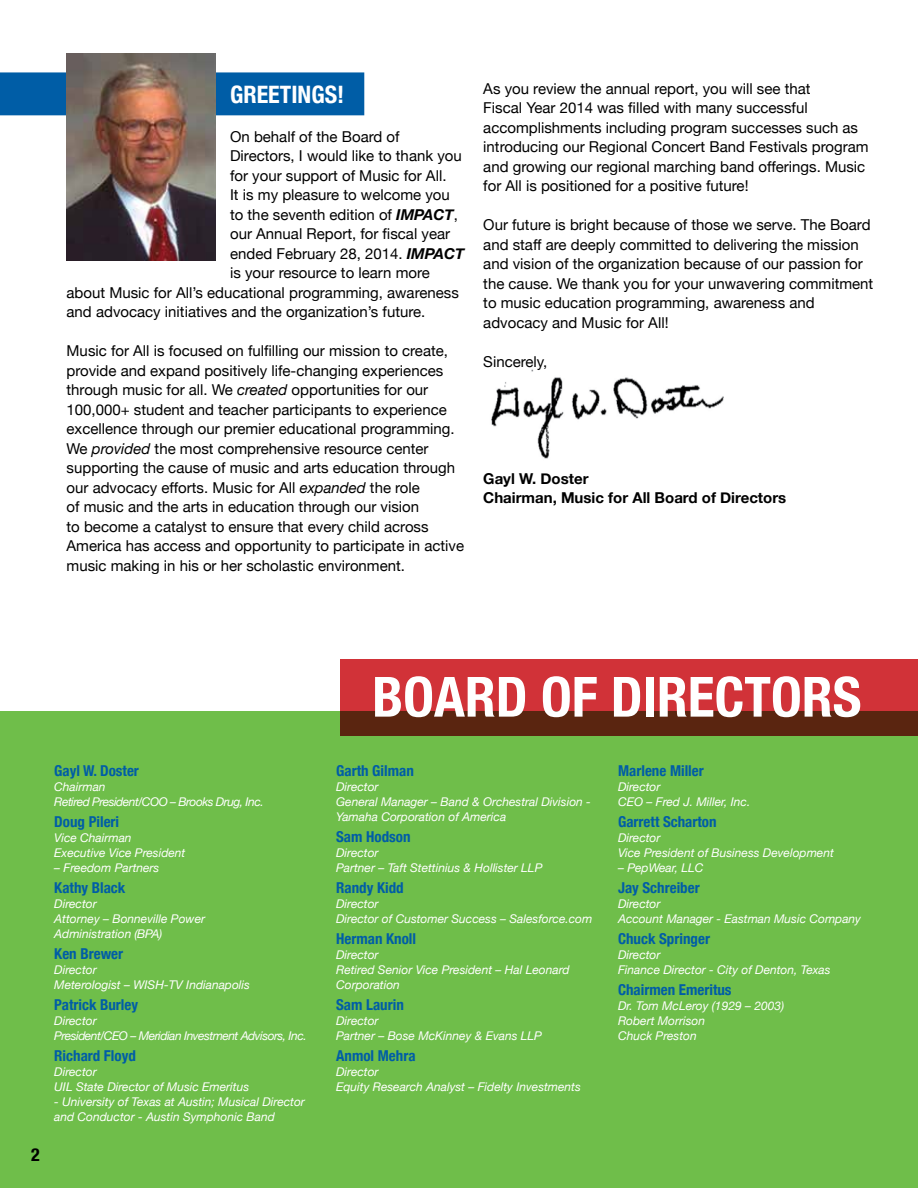
<style>
.page{position:relative;width:918px;height:1188px;background:#fff}
.page>*{position:absolute;margin:0;border:0;box-sizing:border-box;transform-origin:0 0}
.t1{font:700 condensed 55.5px "Helvetica Neue";color:#fff}
.t2{font:700 condensed 24px "Helvetica Neue";color:#fff}
.t3{font:700 condensed 18px "Helvetica Neue";color:#000}
.t4{font:15px/19.5px "Helvetica Neue";color:#000}
.t5{font:700 condensed 15px "Helvetica Neue";color:#005da6}
.t6{font:700 15px/19.5px "Helvetica Neue";color:#000}
.t7{font:italic 12px/15px "Helvetica Neue";color:#fff}
.t8{font:italic 12px/15px "Helvetica Neue";letter-spacing:-.04em;color:#fff}
.s1{font-weight:700;font-style:italic}
.s2{font-style:italic}
</style>
<div class="page">
<img style="left:491px;top:369px;width:233px;height:90px">
<div style="left:0;top:72px;width:364px;height:43px;background:#005da6"></div>
<div style="left:0;top:712px;width:918px;height:476px;background:#6fbe4a"></div>
<svg style="left:340px;top:659px;width:578px;height:77px;background:#aa2d2b"></svg>
<img style="left:67px;top:54px;width:148px;height:207px">
<h2 class="t2" style="left:230px;top:74px;width:116px">GREETINGS!</h2>
<p class="t4" style="left:230px;top:127px;width:171px">On behalf of the Board of</p>
<p class="t4" style="left:230px;top:147px;width:233px">Directors, I would like to thank you</p>
<p class="t4" style="left:230px;top:166px;width:218px">for your support of Music for All.</p>
<p class="t4" style="left:230px;top:186px;width:221px">It is my pleasure to welcome you</p>
<p class="t4" style="left:230px;top:205px;width:229px">to the seventh edition of <span class="s1">IMPACT</span>,</p>
<p class="t4" style="left:230px;top:225px;width:222px">our Annual Report, for fiscal year</p>
<p class="t4" style="left:230px;top:244px;width:236px">ended February 28, 2014. <span class="s1">IMPACT</span></p>
<p class="t4" style="left:230px;top:264px;width:201px">is your resource to learn more</p>
<p class="t4" style="left:67px;top:283px;width:394px">about Music for All’s educational programming, awareness</p>
<p class="t4" style="left:67px;top:303px;width:360px">and advocacy initiatives and the organization’s future.</p>
<p class="t4" style="left:67px;top:342px;width:399px">Music for All is focused on fulfilling our mission to create, provide and expand positively life-changing experiences through music for all. We <span class="s2">created</span> opportunities for our 100,000+ student and teacher participants to experience excellence through our premier educational programming.<br>We <span class="s2">provided</span> the most comprehensive resource center supporting the cause of music and arts education through our advocacy efforts. Music for All <span class="s2">expanded</span> the role<br>of music and the arts in education through our vision<br>to become a catalyst to ensure that every child across America has access and opportunity to participate in active music making in his or her scholastic environment.</p>
<p class="t4" style="left:483px;top:80px;width:387px">As you review the annual report, you will see that<br>Fiscal Year 2014 was filled with many successful accomplishments including program successes such as introducing our Regional Concert Band Festivals program and growing our regional marching band offerings. Music for All is positioned for a positive future!</p>
<p class="t4" style="left:483px;top:216px;width:392px">Our future is bright because of those we serve. The Board and staff are deeply committed to delivering the mission and vision of the organization because of our passion for the cause. We thank you for your unwavering commitment to music education programming, awareness and advocacy and Music for All!</p>
<p class="t4" style="left:483px;top:353px;width:66px">Sincerely,</p>
<p class="t6" style="left:483px;top:469px;width:304px">Gayl W. Doster<br>Chairman, Music for All Board of Directors</p>
<p class="t3" style="left:31px;top:1139px;width:10px">2</p>
<p class="t5" style="left:54px;top:758px;width:86px">Gayl W. Doster</p>
<p class="t8" style="left:54px;top:780px;width:211px">Chairman<br>Retired President/COO – Brooks Drug, Inc.</p>
<p class="t5" style="left:54px;top:809px;width:66px">Doug Pileri</p>
<p class="t7" style="left:54px;top:831px;width:133px">Vice Chairman<br>Executive Vice President</p>
<p class="t7" style="left:54px;top:861px;width:107px">– Freedom Partners</p>
<p class="t5" style="left:54px;top:875px;width:73px">Kathy Black</p>
<p class="t7" style="left:54px;top:897px;width:152px">Director<br>Attorney – Bonneville Power<br>Administration (BPA)</p>
<p class="t5" style="left:54px;top:941px;width:70px">Ken Brewer</p>
<p class="t7" style="left:54px;top:963px;width:197px">Director<br>Meterologist – WISH-TV Indianapolis</p>
<p class="t5" style="left:54px;top:992px;width:85px">Patrick Burley</p>
<p class="t8" style="left:54px;top:1014px;width:254px">Director<br>President/CEO – Meridian Investment Advisors, Inc.</p>
<p class="t5" style="left:54px;top:1043px;width:83px">Richard Floyd</p>
<p class="t7" style="left:54px;top:1065px;width:196px">Director<br>UIL State Director of Music Emeritus</p>
<p class="t7" style="left:54px;top:1095px;width:252px">- University of Texas at Austin; Musical Director and Conductor - Austin Symphonic Band</p>
<h1 class="t1" style="left:372px;top:651px;width:491px">BOARD OF DIRECTORS</h1>
<p class="t5" style="left:336px;top:758px;width:79px">Garth Gilman</p>
<p class="t7" style="left:336px;top:780px;width:256px">Director<br>General Manager – Band &amp; Orchestral Division -<br>Yamaha Corporation of America</p>
<p class="t5" style="left:336px;top:824px;width:76px">Sam Hodson</p>
<p class="t7" style="left:336px;top:846px;width:208px">Director<br>Partner – Taft Stettinius &amp; Hollister LLP</p>
<p class="t5" style="left:336px;top:875px;width:69px">Randy Kidd</p>
<p class="t7" style="left:336px;top:897px;width:258px">Director<br>Director of Customer Success – Salesforce.com</p>
<p class="t5" style="left:336px;top:926px;width:81px">Herman Knoll</p>
<p class="t7" style="left:336px;top:948px;width:235px">Director<br>Retired Senior Vice President – Hal Leonard<br>Corporation</p>
<p class="t5" style="left:336px;top:992px;width:69px">Sam Laurin</p>
<p class="t7" style="left:336px;top:1014px;width:207px">Director<br>Partner – Bose McKinney &amp; Evans LLP</p>
<p class="t5" style="left:336px;top:1043px;width:81px">Anmol Mehra</p>
<p class="t7" style="left:336px;top:1065px;width:246px">Director<br>Equity Research Analyst – Fidelty Investments</p>
<p class="t5" style="left:618px;top:758px;width:87px">Marlene Miller</p>
<p class="t7" style="left:618px;top:780px;width:134px">Director<br>CEO – Fred J. Miller, Inc.</p>
<p class="t5" style="left:618px;top:809px;width:100px">Garrett Scharton</p>
<p class="t7" style="left:618px;top:831px;width:217px">Director<br>Vice President of Business Development</p>
<p class="t7" style="left:618px;top:861px;width:87px">– PepWear, LLC</p>
<p class="t5" style="left:618px;top:875px;width:83px">Jay Schreiber</p>
<p class="t7" style="left:618px;top:897px;width:244px">Director<br>Account Manager - Eastman Music Company</p>
<p class="t5" style="left:618px;top:926px;width:93px">Chuck Springer</p>
<p class="t7" style="left:618px;top:948px;width:214px">Director<br>Finance Director - City of Denton, Texas</p>
<p class="t5" style="left:618px;top:977px;width:115px">Chairmen Emeritus</p>
<p class="t7" style="left:618px;top:999px;width:168px">Dr. Tom McLeroy (1929 – 2003)<br>Robert Morrison<br>Chuck Preston</p>
</div>
